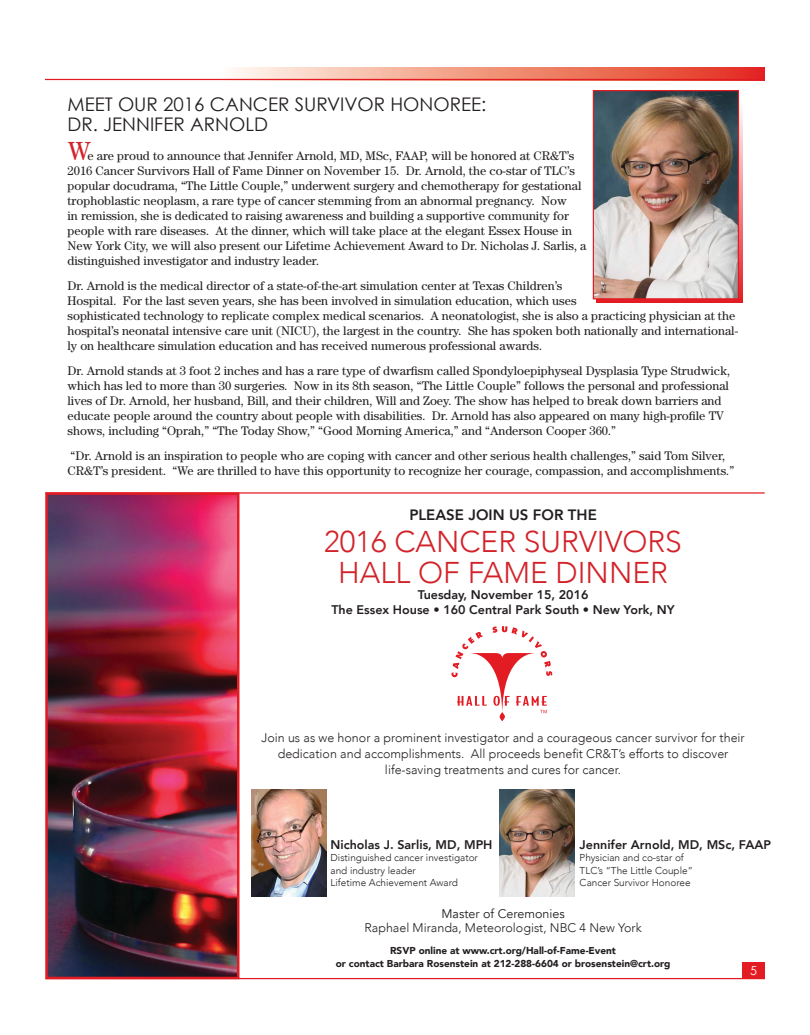
<style>
.page{position:relative;width:810px;height:1035px;background:#fff}
.page>*{position:absolute;margin:0;border:0;box-sizing:border-box;transform-origin:0 0}
.Headers{font:300 30px "Avenir";color:#d2232a}
.Headers-2{font:18.75px "Century Gothic";color:#231f20}
.Headers-3{font:800 15px "Avenir";color:#231f20}
.t1{font:12.5px/15px "Century";color:#231f20}
.Headers-4{font:300 12.5px/16.2px "Avenir";color:#231f20;text-align:center}
.Headers-5{font:800 12.5px "Avenir";color:#231f20}
.Headers-6{font:12.5px "Avenir";color:#231f20}
.Headers-7{font:12.5px "Century Gothic";color:#fff}
.Headers-8{font:300 10px "Avenir";color:#231f20}
.Headers-9{font:900 10px "Avenir";color:#231f20}
.s1{font-size:26.25px;color:#d2232a}
</style>
<div class="page">
<svg style="left:217px;top:68px;width:548px;height:11px;background:#f0927f"></svg>
<hr style="left:46px;top:978px;width:719px;height:1px;background:#e31b23">
<hr style="left:45px;top:79px;width:720px;height:1px;background:#e31b23">
<div style="left:742px;top:962px;width:23px;height:17px;background:#e31b23"></div>
<div style="left:596px;top:101px;width:146px;height:202px;background:linear-gradient(to bottom,#fefdfd,#e31c24)"></div>
<img style="left:595px;top:92px;width:142px;height:205px">
<div style="left:593px;top:90px;width:146px;height:209px;border:1px solid #e31b23"></div>
<img style="left:48px;top:495px;width:188px;height:481px">
<div style="left:45px;top:492px;width:194px;height:487px;border:2px solid #e31b23"></div>
<svg style="left:451px;top:626px;width:101px;height:88px"></svg>
<div style="left:500px;top:712px;width:5px;height:9px;background:#e31b23;border-radius:50%"></div>
<img style="left:499px;top:790px;width:76px;height:106px">
<hr style="left:45px;top:492px;width:720px;height:2px;background:#e31b23">
<img style="left:251px;top:790px;width:76px;height:106px">
<p class="Headers-2" style="left:68px;top:92px;width:420px">MEET OUR 2016 CANCER SURVIVOR HONOREE:</p>
<p class="Headers-2" style="left:68px;top:112px;width:202px">DR. JENNIFER ARNOLD</p>
<p class="t1" style="left:68px;top:148px;width:521px"><span class="s1">W</span>e are proud to announce that Jennifer Arnold, MD, MSc, FAAP, will be honored at CR&amp;T’s 2016 Cancer Survivors Hall of Fame Dinner on November 15. Dr. Arnold, the co-star of TLC’s popular docudrama, “The Little Couple,” underwent surgery and chemotherapy for gestational trophoblastic neoplasm, a rare type of cancer stemming from an abnormal pregnancy. Now<br>in remission, she is dedicated to raising awareness and building a supportive community for people with rare diseases. At the dinner, which will take place at the elegant Essex House in New York City, we will also present our Lifetime Achievement Award to Dr. Nicholas J. Sarlis, a distinguished investigator and industry leader.</p>
<p class="t1" style="left:68px;top:278px;width:672px">Dr. Arnold is the medical director of a state-of-the-art simulation center at Texas Children’s<br>Hospital. For the last seven years, she has been involved in simulation education, which uses<br>sophisticated technology to replicate complex medical scenarios. A neonatologist, she is also a practicing physician at the hospital’s neonatal intensive care unit (NICU), the largest in the country. She has spoken both nationally and international&shy;ly on healthcare simulation education and has received numerous professional awards.</p>
<p class="t1" style="left:68px;top:363px;width:664px">Dr. Arnold stands at 3 foot 2 inches and has a rare type of dwarfism called Spondyloepiphyseal Dysplasia Type Strudwick, which has led to more than 30 surgeries. Now in its 8th season, “The Little Couple” follows the personal and professional lives of Dr. Arnold, her husband, Bill, and their children, Will and Zoey. The show has helped to break down barriers and educate people around the country about people with disabilities. Dr. Arnold has also appeared on many high-profile TV shows, including “Oprah,” “The Today Show,” “Good Morning America,” and “Anderson Cooper 360.”</p>
<p class="t1" style="left:68px;top:448px;width:668px">“Dr. Arnold is an inspiration to people who are coping with cancer and other serious health challenges,” said Tom Silver,<br>CR&amp;T’s president. “We are thrilled to have this opportunity to recognize her courage, compassion, and accomplishments.”</p>
<p class="Headers-3" style="left:409px;top:504px;width:189px">PLEASE JOIN US FOR THE</p>
<p class="Headers" style="left:324px;top:524px;width:359px">2016 CANCER SURVIVORS</p>
<p class="Headers" style="left:338px;top:555px;width:331px">HALL OF FAME DINNER</p>
<p class="Headers-5" style="left:418px;top:585px;width:172px">Tuesday, November 15, 2016</p>
<p class="Headers-5" style="left:331px;top:600px;width:345px">The Essex House • 160 Central Park South • New York, NY</p>
<p class="Headers-4" style="left:261px;top:729px;width:485px">Join us as we honor a prominent investigator and a courageous cancer survivor for their dedication and accomplishments. All proceeds benefit CR&amp;T’s efforts to discover</p>
<p class="Headers-4" style="left:385px;top:762px;width:238px">life-saving treatments and cures for cancer.</p>
<p class="Headers-5" style="left:331px;top:835px;width:164px">Nicholas J. Sarlis, MD, MPH</p>
<p class="Headers-8" style="left:331px;top:852px;width:149px">Distinguished cancer investigator</p>
<p class="Headers-8" style="left:331px;top:864px;width:87px">and industry leader</p>
<p class="Headers-8" style="left:331px;top:877px;width:129px">Lifetime Achievement Award</p>
<p class="Headers-5" style="left:580px;top:835px;width:193px">Jennifer Arnold, MD, MSc, FAAP</p>
<p class="Headers-8" style="left:580px;top:852px;width:106px">Physician and co-star of</p>
<p class="Headers-8" style="left:580px;top:864px;width:115px">TLC’s “The Little Couple”</p>
<p class="Headers-8" style="left:580px;top:877px;width:112px">Cancer Survivor Honoree</p>
<p class="Headers-6" style="left:442px;top:906px;width:125px">Master of Ceremonies</p>
<p class="Headers-4" style="left:364px;top:919px;width:279px">Raphael Miranda, Meteorologist, NBC 4 New York</p>
<p class="Headers-9" style="left:390px;top:942px;width:227px">RSVP online at www.crt.org/Hall-of-Fame-Event</p>
<p class="Headers-9" style="left:336px;top:955px;width:336px">or contact Barbara Rosenstein at 212-288-6604 or brosenstein@crt.org</p>
<p class="Headers-7" style="left:750px;top:963px;width:8px">5</p>
</div>
